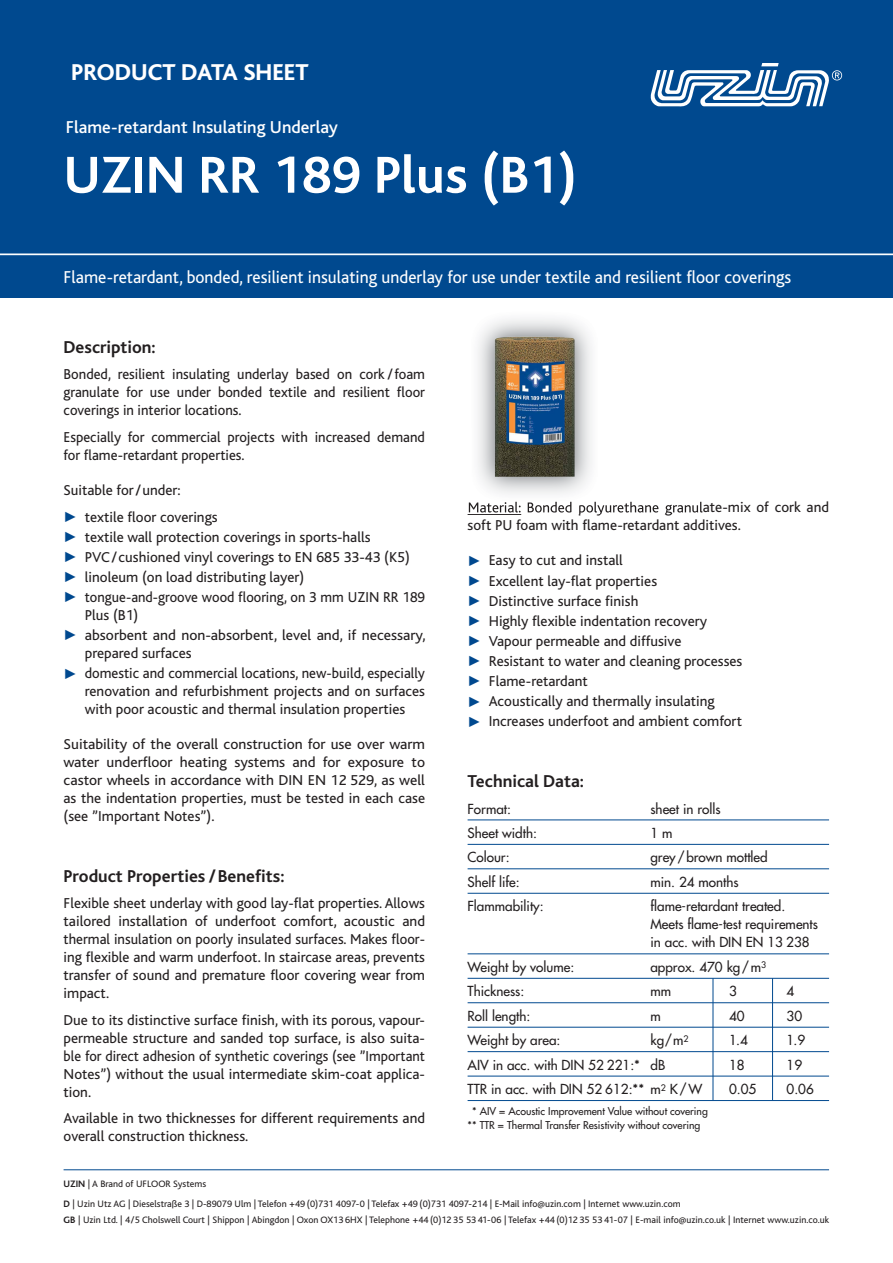
<style>
.page{position:relative;width:893px;height:1263px;background:#fff}
.page>*{position:absolute;margin:0;border:0;box-sizing:border-box;transform-origin:0 0}
.t1{font:700 54.3px "Bliss";color:#fff}
.t2{font:800 24px "Bliss";color:#fff}
.t3{font:18px "Bliss";color:#fff}
.t4{font:700 18px "Bliss";color:#231f20}
.t5{font:500 18px "Bliss";color:#fff}
.t6{font:15px/18px "Bliss";color:#231f20;text-align:justify}
.t7{font:15px/18px "Bliss";color:#231f20;scale:.96 1}
.t8{font:13.5px/18px "Futura";color:#231f20}
.t9{font:10.5px/13.5px "Futura";color:#231f20}
.t10{font:9.75px/20px "Bliss";color:#231f20}
.s1{color:#00498f}
.s2{color:#fff}
.s3{font-weight:700}
</style>
<div class="page">
<div style="left:0;top:0;width:892px;height:298px;background:#00498f"></div>
<svg style="left:651px;top:63px;width:191px;height:44px"></svg>
<hr style="left:0;top:254px;width:892px;height:1px;background:#fff">
<hr style="left:64px;top:1169px;width:765px;height:1px;background:#00498f">
<hr style="left:468px;top:514px;width:53px;height:1px;background:#231f20">
<hr style="left:468px;top:819px;width:361px;height:1px;background:#00498f">
<hr style="left:468px;top:844px;width:361px;height:1px;background:#00498f">
<hr style="left:468px;top:868px;width:361px;height:1px;background:#00498f">
<hr style="left:468px;top:893px;width:361px;height:1px;background:#00498f">
<hr style="left:468px;top:953px;width:361px;height:1px;background:#00498f">
<hr style="left:468px;top:978px;width:361px;height:1px;background:#00498f">
<hr style="left:468px;top:1002px;width:361px;height:1px;background:#00498f">
<hr style="left:468px;top:1027px;width:361px;height:1px;background:#00498f">
<hr style="left:468px;top:1051px;width:361px;height:1px;background:#00498f">
<hr style="left:468px;top:1076px;width:361px;height:1px;background:#00498f">
<hr style="left:468px;top:1100px;width:361px;height:1px;background:#00498f">
<img style="left:478px;top:319px;width:224px;height:195px">
<img style="left:468px;top:502px;width:53px;height:12px">
<img style="left:528px;top:502px;width:108px;height:12px">
<img style="left:495px;top:337px;width:80px;height:4px">
<hr style="left:712px;top:978px;width:1px;height:122px;background:#00498f">
<hr style="left:772px;top:978px;width:1px;height:122px;background:#00498f">
<h2 class="t2" style="left:71px;top:63px;width:239px">PRODUCT DATA SHEET</h2>
<p class="t5" style="left:66px;top:121px;width:274px">Flame-retardant Insulating Underlay</p>
<h1 class="t1" style="left:64px;top:154px;width:515px">UZIN RR 189 Plus (B1)</h1>
<p class="t3" style="left:64px;top:270px;width:729px">Flame-retardant, bonded, resilient insulating underlay for use under textile and resilient floor coverings</p>
<p class="t4" style="left:64px;top:340px;width:94px">Description:</p>
<p class="t6" style="left:64px;top:367px;width:363px">Bonded, resilient insulating underlay based on cork / foam granulate for use under bonded textile and resilient floor coverings in interior locations.</p>
<p class="t6" style="left:64px;top:429px;width:363px">Especially for commercial projects with increased demand for flame-retardant properties.</p>
<p class="t6" style="left:64px;top:482px;width:118px">Suitable for/under:</p>
<p class="t6" style="left:64px;top:509px;width:156px"><span class="s1">✓</span> textile floor coverings</p>
<p class="t6" style="left:64px;top:529px;width:308px"><span class="s1">✓</span> textile wall protection coverings in sports-halls</p>
<p class="t6" style="left:64px;top:549px;width:348px"><span class="s1">✓</span> PVC/cushioned vinyl coverings to EN 685 33-43 (K5)</p>
<p class="t6" style="left:64px;top:569px;width:242px"><span class="s1">✓</span> linoleum (on load distributing layer)</p>
<p class="t7" style="left:85px;top:589px;width:356px;text-indent:-21px"><span class="s1">✓</span> tongue-and-groove wood flooring, on 3 mm UZIN RR 189<br>Plus (B1)</p>
<p class="t6" style="left:85px;top:628px;width:342px;text-indent:-21px"><span class="s1">✓</span> absorbent and non-absorbent, level and, if necessary, pre pared surfaces</p>
<p class="t6" style="left:85px;top:666px;width:342px;text-indent:-21px"><span class="s1">✓</span> domestic and commercial locations, new-build, especial ly renovation and refurbishment projects and on surfaces with poor acoustic and thermal insulation properties</p>
<p class="t6" style="left:64px;top:737px;width:363px">Suitability of the overall construction for use over warm water underfloor heating systems and for exposure to castor wheels in accordance with DIN EN 12 529, as well as the indentation properties, must be tested in each case (see ”Important Notes”).</p>
<p class="t4" style="left:64px;top:869px;width:222px">Product Properties /Benefits:</p>
<p class="t6" style="left:64px;top:896px;width:363px">Flexible sheet underlay with good lay-flat properties. Allows tailored installation of underfoot comfort, acoustic and thermal insulation on poorly insulated surfaces. Makes floor - ing flexible and warm underfoot. In staircase areas, prevents transfer of sound and premature floor covering wear from impact.</p>
<p class="t6" style="left:64px;top:1012px;width:363px">Due to its distinctive surface finish, with its porous, vapour&shy;permeable structure and sanded top surface, is also suita&shy;ble for direct adhesion of synthetic coverings (see ”Important Notes”) without the usual intermediate skim-coat applica&shy;tion.</p>
<p class="t6" style="left:64px;top:1111px;width:363px">Available in two thicknesses for different requirements and overall construction thickness.</p>
<p class="t6" style="left:468px;top:518px;width:275px">soft PU foam with flame-retardant additives.</p>
<p class="t6" style="left:468px;top:553px;width:157px"><span class="s1">✓</span> Easy to cut and install</p>
<p class="t6" style="left:468px;top:573px;width:191px"><span class="s1">✓</span> Excellent lay-flat properties</p>
<p class="t6" style="left:468px;top:593px;width:172px"><span class="s1">✓</span> Distinctive surface finish</p>
<p class="t6" style="left:468px;top:613px;width:241px"><span class="s1">✓</span> Highly flexible indentation recovery</p>
<p class="t6" style="left:468px;top:633px;width:215px"><span class="s1">✓</span> Vapour permeable and diffusive</p>
<p class="t6" style="left:468px;top:654px;width:276px"><span class="s1">✓</span> Resistant to water and cleaning processes</p>
<p class="t6" style="left:468px;top:674px;width:122px"><span class="s1">✓</span> Flame-retardant</p>
<p class="t6" style="left:468px;top:694px;width:249px"><span class="s1">✓</span> Acoustically and thermally insulating</p>
<p class="t6" style="left:468px;top:714px;width:276px"><span class="s1">✓</span> Increases underfoot and ambient comfort</p>
<p class="t4" style="left:468px;top:774px;width:118px">Technical Data:</p>
<p class="t8" style="left:468px;top:800px;width:45px">Format:</p>
<p class="t8" style="left:650px;top:800px;width:72px">sheet in rolls</p>
<p class="t8" style="left:468px;top:825px;width:71px">Sheet width:</p>
<p class="t8" style="left:650px;top:825px;width:24px">1 m</p>
<p class="t8" style="left:468px;top:849px;width:44px">Colour:</p>
<p class="t8" style="left:650px;top:849px;width:119px">grey/brown mottled</p>
<p class="t8" style="left:468px;top:874px;width:54px">Shelf life:</p>
<p class="t8" style="left:650px;top:874px;width:90px">min. 24 months</p>
<p class="t8" style="left:468px;top:898px;width:78px">Flammability:</p>
<p class="t8" style="left:650px;top:898px;width:169px">flame-retardant treated.<br>Meets flame-test requirements in acc. with DIN EN 13 238</p>
<p class="t8" style="left:468px;top:959px;width:108px">Weight by volume:</p>
<p class="t8" style="left:650px;top:959px;width:117px">approx. 470 kg/m<sup>3</sup></p>
<p class="t8" style="left:468px;top:983px;width:58px">Thickness:</p>
<p class="t8" style="left:650px;top:983px;width:22px">mm</p>
<p class="t8" style="left:729px;top:983px;width:9px">3</p>
<p class="t8" style="left:786px;top:983px;width:9px">4</p>
<p class="t8" style="left:468px;top:1008px;width:64px">Roll length:</p>
<p class="t8" style="left:650px;top:1008px;width:12px">m</p>
<p class="t8" style="left:729px;top:1008px;width:17px">40</p>
<p class="t8" style="left:786px;top:1008px;width:17px">30</p>
<p class="t8" style="left:468px;top:1032px;width:94px">Weight by area:</p>
<p class="t8" style="left:650px;top:1032px;width:40px">kg/m<sup>2</sup></p>
<p class="t8" style="left:729px;top:1032px;width:20px">1.4</p>
<p class="t8" style="left:786px;top:1032px;width:20px">1.9</p>
<p class="t8" style="left:468px;top:1057px;width:199px">AIV in acc. with DIN 52 221:* dB</p>
<p class="t8" style="left:729px;top:1057px;width:17px">18</p>
<p class="t8" style="left:786px;top:1057px;width:17px">19</p>
<p class="t8" style="left:468px;top:1081px;width:236px">TTR in acc. with DIN 52 612:** m<sup>2</sup> K/W</p>
<p class="t8" style="left:729px;top:1081px;width:29px">0.05</p>
<p class="t8" style="left:786px;top:1081px;width:29px">0.06</p>
<p class="t9" style="left:468px;top:1105px;width:242px"><span class="s2">*</span>* AIV = Acoustic Improvement Value without covering ** TTR = Thermal Transfer Resistivity without covering</p>
<p class="t10" style="left:64px;top:1175px;width:618px"><span class="s3">UZIN</span> | A Brand of UFLOOR Systems<br><span class="s3">D</span> | Uzin Utz AG | Dieselstraße 3 | D-89079 Ulm | Telefon +49 (0)731 4097-0 | Telefax +49 (0)731 4097-214 | E-Mail info@uzin.com | Internet www.uzin.com</p>
<p class="t10" style="left:64px;top:1211px;width:767px"><span class="s3">GB</span> | Uzin Ltd. | 4/5 Cholswell Court | Shippon | Abingdon | Oxon OX13 6HX | Telephone +44 (0)12 35 53 41-06 | Telefax +44 (0)12 35 53 41-07 | E-mail info@uzin.co.uk | Internet www.uzin.co.uk</p>
</div>
